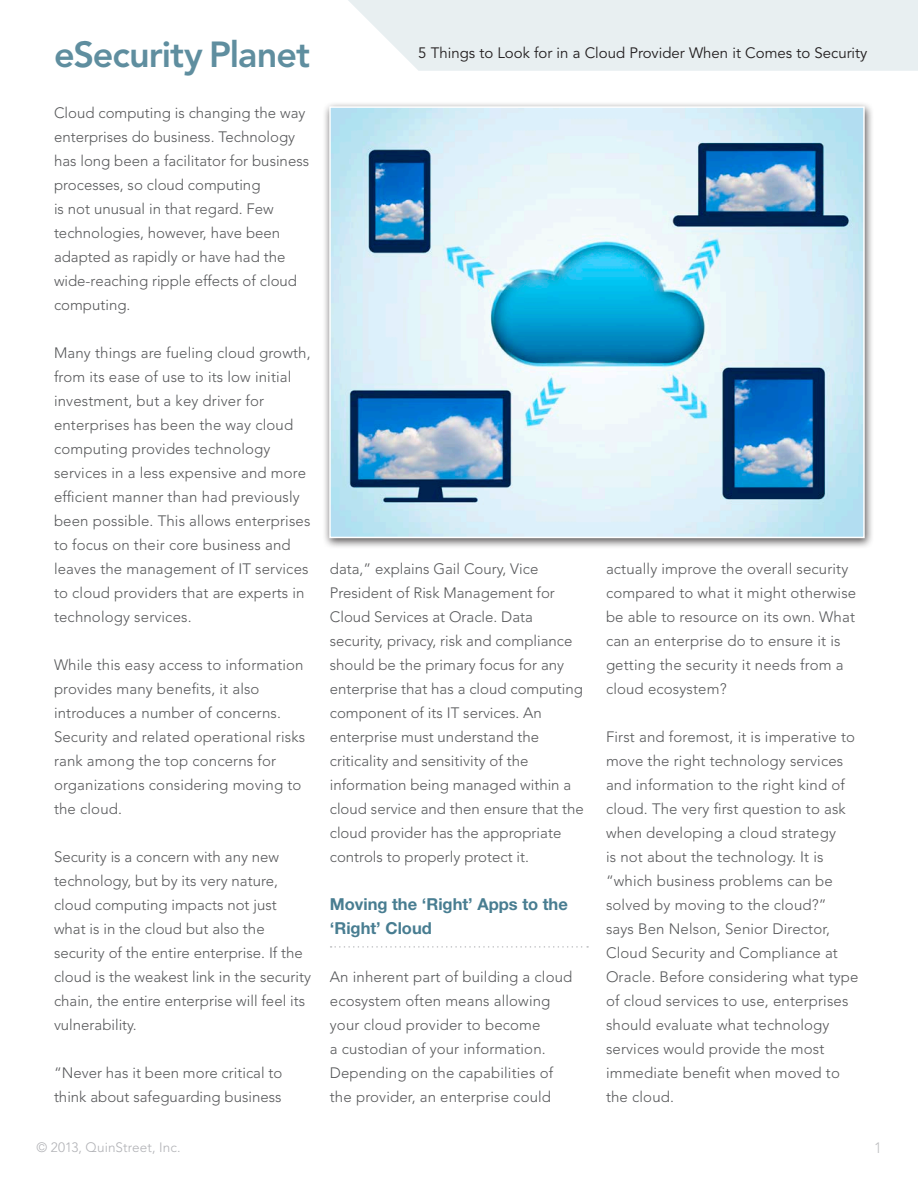
<style>
.page{position:relative;width:918px;height:1188px;background:#fff}
.page>*{position:absolute;margin:0;border:0;box-sizing:border-box;transform-origin:0 0}
.page_title{font:800 36px "Avenir LT Std";letter-spacing:-.025em;color:#5f8e9f}
.Subheads{font:700 16.5px/24px "Helvetica Neue LT Std";color:#487d91}
.body{font:300 15px/24px "Avenir LT Std";letter-spacing:.01em;color:#57585a}
.body-2{font:15px "Avenir LT Std";color:#231f20}
.t1{font:300 15px "Avenir LT Std";color:#bebfc1}
.footer_text{font:300 13.5px "Avenir LT Std";letter-spacing:.01em;color:#b1b2b6}
</style>
<div class="page">
<div style="left:348px;top:0;width:570px;height:71px;background:#e8eff1"></div>
<svg style="left:331px;top:946px;width:257px;height:2px"></svg>
<div style="left:322px;top:101px;width:552px;height:448px;background:#231f20;opacity:.75"></div>
<img style="left:332px;top:109px;width:530px;height:426px">
<div style="left:329px;top:106px;width:536px;height:432px;border:2px solid #fff"></div>
<p class="page_title" style="left:54px;top:33px;width:258px">eSecurity Planet</p>
<p class="body" style="left:54px;top:101px;width:257px">Cloud computing is changing the way enterprises do business. Technology has long been a facilitator for business processes, so cloud computing<br>is not unusual in that regard. Few technologies, however, have been adapted as rapidly or have had the wide-reaching ripple effects of cloud computing.</p>
<p class="body" style="left:54px;top:341px;width:258px">Many things are fueling cloud growth, from its ease of use to its low initial investment, but a key driver for enterprises has been the way cloud computing provides technology services in a less expensive and more efficient manner than had previously been possible. This allows enterprises to focus on their core business and leaves the management of IT services to cloud providers that are experts in technology services.</p>
<p class="body" style="left:54px;top:653px;width:253px">While this easy access to information provides many benefits, it also introduces a number of concerns.<br>Security and related operational risks rank among the top concerns for organizations considering moving to the cloud.</p>
<p class="body" style="left:54px;top:845px;width:259px">Security is a concern with any new technology, but by its very nature, cloud computing impacts not just what is in the cloud but also the security of the entire enterprise. If the cloud is the weakest link in the security chain, the entire enterprise will feel its vulnerability.</p>
<p class="body" style="left:54px;top:1061px;width:230px">“Never has it been more critical to think about safeguarding business</p>
<p class="footer_text" style="left:37px;top:1140px;width:146px">© 2013, QuinStreet, Inc.</p>
<p class="body-2" style="left:418px;top:44px;width:451px">5 Things to Look for in a Cloud Provider When it Comes to Security</p>
<p class="body" style="left:330px;top:557px;width:256px">data,” explains Gail Coury, Vice President of Risk Management for Cloud Services at Oracle. Data security, privacy, risk and compliance should be the primary focus for any enterprise that has a cloud computing component of its IT services. An enterprise must understand the criticality and sensitivity of the information being managed within a cloud service and then ensure that the cloud provider has the appropriate controls to properly protect it.</p>
<p class="Subheads" style="left:330px;top:892px;width:240px">Moving the ‘Right’ Apps to the ‘Right’ Cloud</p>
<p class="body" style="left:330px;top:965px;width:244px">An inherent part of building a cloud ecosystem often means allowing your cloud provider to become<br>a custodian of your information.<br>Depending on the capabilities of the provider, an enterprise could</p>
<p class="body" style="left:606px;top:557px;width:252px">actually improve the overall security compared to what it might otherwise be able to resource on its own. What can an enterprise do to ensure it is getting the security it needs from a cloud ecosystem?</p>
<p class="body" style="left:606px;top:725px;width:254px">First and foremost, it is imperative to move the right technology services and information to the right kind of cloud. The very first question to ask when developing a cloud strategy<br>is not about the technology. It is “which business problems can be solved by moving to the cloud?”<br>says Ben Nelson, Senior Director,<br>Cloud Security and Compliance at<br>Oracle. Before considering what type of cloud services to use, enterprises should evaluate what technology services would provide the most immediate benefit when moved to the cloud.</p>
<p class="t1" style="left:874px;top:1139px;width:9px">1</p>
</div>
